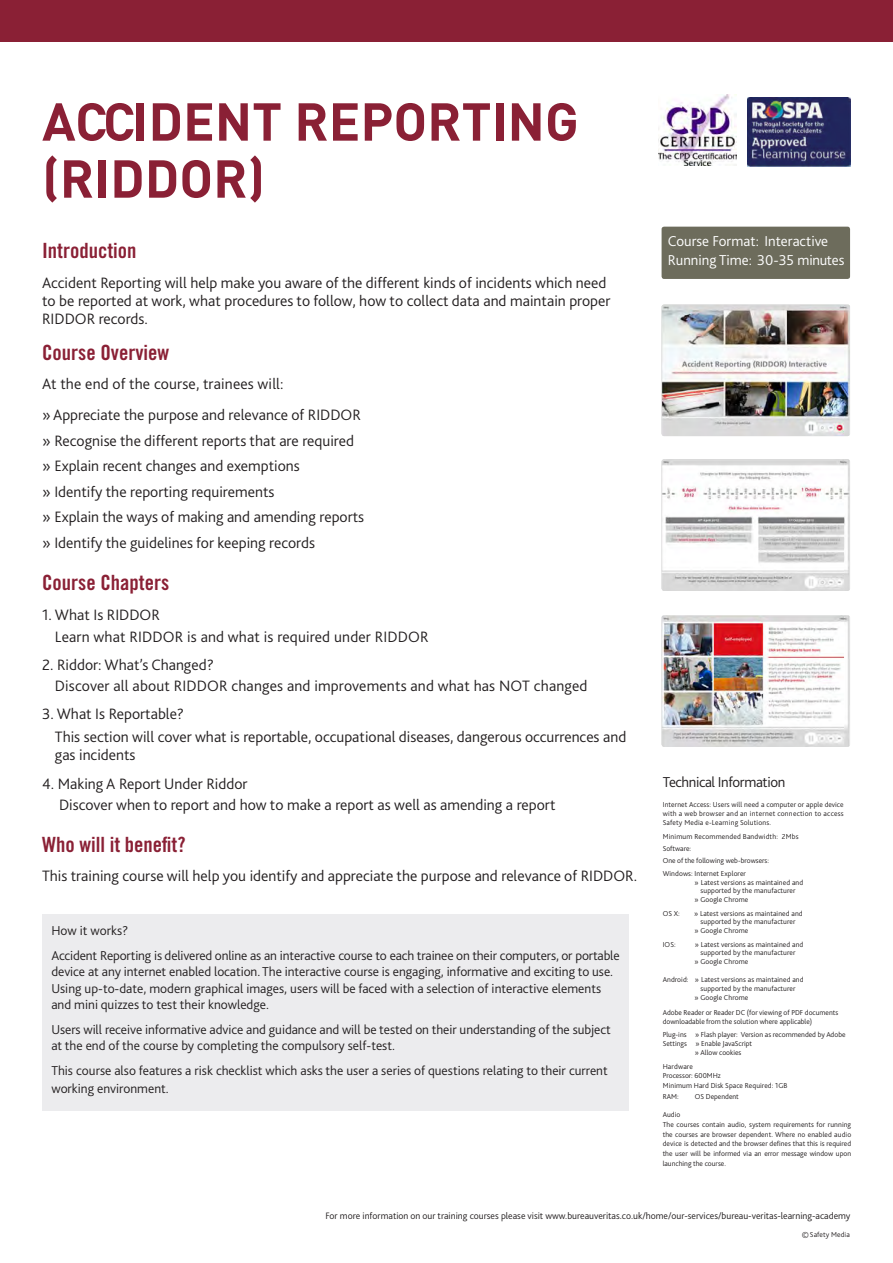
<style>
.page{position:relative;width:893px;height:1263px;background:#fff}
.page>*{position:absolute;margin:0;border:0;box-sizing:border-box;transform-origin:0 0}
.t1{font:700 52.5px/57px "DIN";color:#8a2035}
.t2{font:21px "Trade Gothic LT Std Bd Cn 20";color:#8a2035}
.t3{font:300 15.75px/18px "Bliss 2";color:#231f20}
.t4{font:300 15px "Bliss 2";color:#fff}
.t5{font:300 15px "Bliss 2";letter-spacing:-.025em;color:#231f20}
.t6{font:300 13.5px/16.2px "Bliss 2";letter-spacing:-.005em;color:#231f20}
.t7{font:300 9.75px "Bliss 2";color:#231f20}
.t8{font:300 9.15px "Bliss 2";color:#231f20}
.t9{font:300 7.5px/9px "Bliss 2";letter-spacing:.01em;color:#231f20}
</style>
<div class="page">
<img style="left:662px;top:304px;width:188px;height:132px">
<img style="left:662px;top:459px;width:188px;height:132px">
<img style="left:662px;top:615px;width:188px;height:132px">
<div style="left:662px;top:227px;width:188px;height:52px;background:#6d6c5c;border-radius:3px"></div>
<div style="left:42px;top:914px;width:587px;height:197px;background:#ececee"></div>
<img style="left:659px;top:95px;width:77px;height:71px">
<img style="left:747px;top:97px;width:103px;height:69px">
<div style="left:0;top:0;width:893px;height:41px;background:#8a2035"></div>
<p class="t1" style="left:42px;top:91px;width:538px">ACCIDENT REPORTING (RIDDOR)</p>
<p class="t2" style="left:42px;top:238px;width:96px">Introduction</p>
<p class="t3" style="left:42px;top:274px;width:570px">Accident Reporting will help make you aware of the different kinds of incidents which need to be reported at work, what procedures to follow, how to collect data and maintain proper<br>RIDDOR records.</p>
<p class="t2" style="left:42px;top:339px;width:129px">Course Overview</p>
<p class="t3" style="left:42px;top:375px;width:243px">At the end of the course, trainees will:</p>
<p class="t3" style="left:42px;top:406px;width:320px">» Appreciate the purpose and relevance of RIDDOR</p>
<p class="t3" style="left:42px;top:431px;width:313px">» Recognise the different reports that are required</p>
<p class="t3" style="left:42px;top:457px;width:259px">» Explain recent changes and exemptions</p>
<p class="t3" style="left:42px;top:482px;width:234px">» Identify the reporting requirements</p>
<p class="t3" style="left:42px;top:508px;width:324px">» Explain the ways of making and amending reports</p>
<p class="t3" style="left:42px;top:533px;width:274px">» Identify the guidelines for keeping records</p>
<p class="t2" style="left:42px;top:570px;width:129px">Course Chapters</p>
<p class="t3" style="left:42px;top:605px;width:119px">1. What Is RIDDOR</p>
<p class="t3" style="left:42px;top:656px;width:173px">2. Riddor: What’s Changed?</p>
<p class="t3" style="left:55px;top:627px;width:375px">Learn what RIDDOR is and what is required under RIDDOR</p>
<p class="t3" style="left:55px;top:676px;width:534px">Discover all about RIDDOR changes and improvements and what has NOT changed</p>
<p class="t3" style="left:42px;top:705px;width:144px">3. What Is Reportable?</p>
<p class="t3" style="left:55px;top:728px;width:573px">This section will cover what is reportable, occupational diseases, dangerous occurrences and gas incidents</p>
<p class="t3" style="left:59px;top:795px;width:498px">Discover when to report and how to make a report as well as amending a report</p>
<p class="t3" style="left:42px;top:775px;width:207px">4. Making A Report Under Riddor</p>
<p class="t2" style="left:42px;top:831px;width:145px">Who will it benefit?</p>
<p class="t3" style="left:42px;top:867px;width:596px">This training course will help you identify and appreciate the purpose and relevance of RIDDOR.</p>
<p class="t6" style="left:51px;top:923px;width:78px">How it works?</p>
<p class="t6" style="left:51px;top:947px;width:570px">Accident Reporting is delivered online as an interactive course to each trainee on their computers, or portable device at any internet enabled location. The interactive course is engaging, informative and exciting to use.<br>Using up-to-date, modern graphical images, users will be faced with a selection of interactive elements and mini quizzes to test their knowledge.</p>
<p class="t6" style="left:51px;top:1021px;width:561px">Users will receive informative advice and guidance and will be tested on their understanding of the subject at the end of the course by completing the compulsory self-test.</p>
<p class="t6" style="left:51px;top:1062px;width:558px;line-height:17.1px">This course also features a risk checklist which asks the user a series of questions relating to their current working environment.</p>
<p class="t4" style="left:668px;top:232px;width:162px">Course Format: Interactive</p>
<p class="t4" style="left:668px;top:251px;width:178px">Running Time: 30-35 minutes</p>
<p class="t5" style="left:663px;top:772px;width:124px">Technical Information</p>
<p class="t9" style="left:663px;top:800px;width:182px;text-align:justify">Internet Access: Users will need a computer or apple device with a web browser and an internet connection to access Safety Media e-Learning Solutions.</p>
<p class="t9" style="left:663px;top:832px;width:137px">Minimum Recommended Bandwidth: 2Mbs</p>
<p class="t9" style="left:663px;top:842px;width:108px;line-height:12px">Software:<br>One of the following web-browsers:</p>
<p class="t9" style="left:695px;top:869px;width:110px;text-indent:-32px">Windows: Internet Explorer<br>» Latest versions as maintained and</p>
<p class="t9" style="left:695px;top:886px;width:102px;text-indent:6px">supported by the manufacturer » Google Chrome</p>
<p class="t9" style="left:663px;top:909px;width:19px">OS X:</p>
<p class="t9" style="left:694px;top:909px;width:110px;line-height:8.2px;text-align:center">» Latest versions as maintained and supported by the manufacturer</p>
<p class="t9" style="left:695px;top:926px;width:55px">» Google Chrome</p>
<p class="t9" style="left:663px;top:940px;width:14px">IOS:</p>
<p class="t9" style="left:695px;top:940px;width:110px;line-height:8.2px;text-align:center">» Latest versions as maintained and supported by the manufacturer</p>
<p class="t9" style="left:695px;top:957px;width:55px">» Google Chrome</p>
<p class="t9" style="left:663px;top:975px;width:142px">Android: » Latest versions as maintained and</p>
<p class="t9" style="left:701px;top:984px;width:96px">supported by the manufacturer</p>
<p class="t9" style="left:695px;top:993px;width:55px">» Google Chrome</p>
<p class="t9" style="left:663px;top:1008px;width:177px">Adobe Reader or Reader DC (for viewing of PDF documents downloadable from the solution where applicable)</p>
<p class="t9" style="left:663px;top:1030px;width:184px">Plug-ins » Flash player: Version as recommended by Adobe</p>
<p class="t9" style="left:663px;top:1039px;width:91px">Settings » Enable JavaScript</p>
<p class="t9" style="left:695px;top:1048px;width:48px">» Allow cookies</p>
<p class="t9" style="left:663px;top:1062px;width:32px">Hardware</p>
<p class="t9" style="left:663px;top:1071px;width:60px">Processor: 600MHz</p>
<p class="t9" style="left:663px;top:1081px;width:126px">Minimum Hard Disk Space Required: 1GB</p>
<p class="t9" style="left:663px;top:1092px;width:17px">RAM:</p>
<p class="t9" style="left:695px;top:1092px;width:46px">OS Dependent</p>
<p class="t9" style="left:663px;top:1110px;width:19px">Audio</p>
<p class="t9" style="left:663px;top:1119px;width:190px;line-height:9.8px;text-align:justify">The courses contain audio, system requirements for running the courses are browser dependent. Where no enabled audio device is detected and the browser defines that this is required the user will be informed via an error message window upon launching the course.</p>
<p class="t7" style="left:325px;top:1210px;width:527px">For more information on our training courses please visit www.bureauveritas.co.uk/home/our-services/bureau-veritas-learning-academy</p>
<p class="t8" style="left:802px;top:1229px;width:9px">©</p>
<p class="t9" style="left:810px;top:1230px;width:41px">Safety Media</p>
</div>
